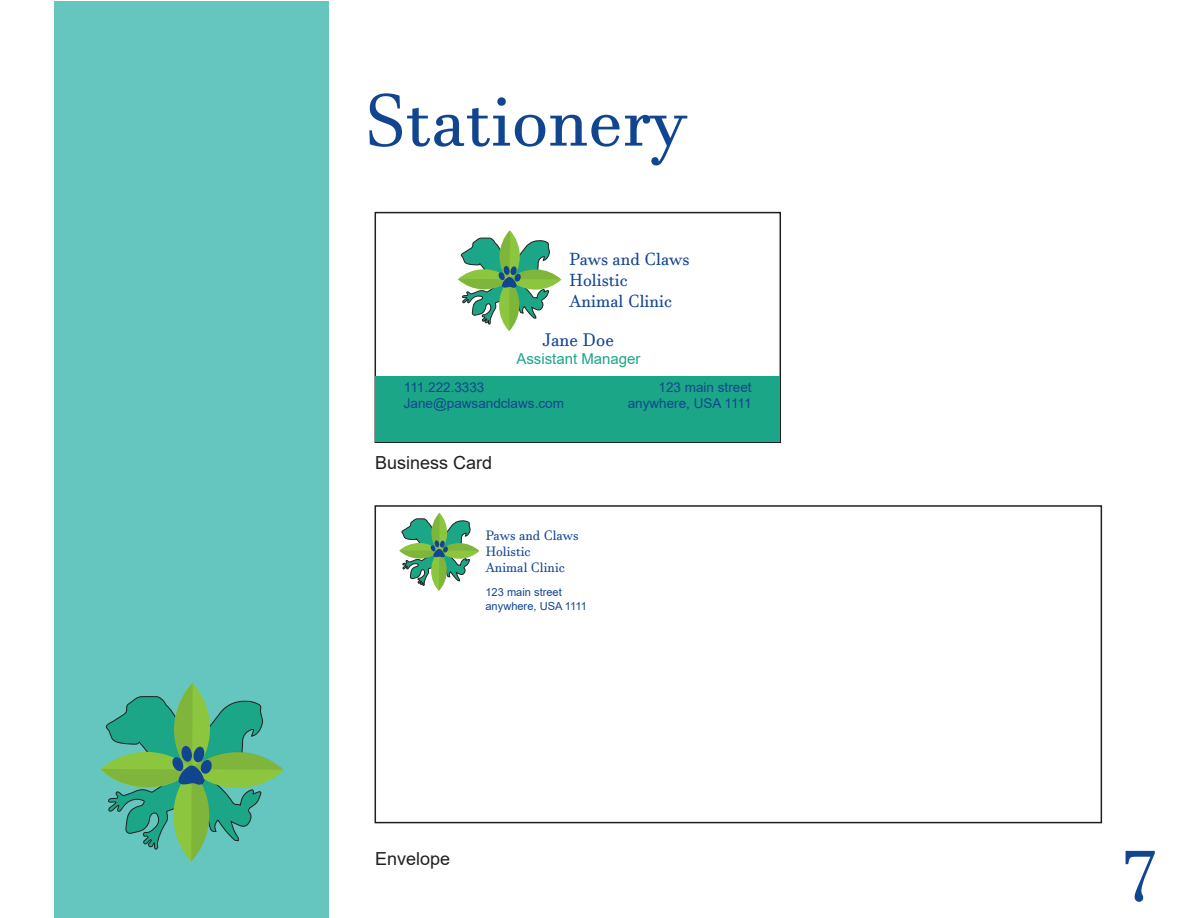
<style>
.page{position:relative;width:1188px;height:918px;background:#fff}
.page>*{position:absolute;margin:0;border:0;box-sizing:border-box;transform-origin:0 0}
.t1{font:72px "Javanese Text";color:#124590}
.t2{font:18px "Arial";color:#231f20}
.t3{font:18px "Javanese Text";color:#124590}
.t4{font:17.25px/20.9px "Javanese Text";color:#124590}
.t5{font:15px "Arial";color:#1ba687}
.t6{font:13.5px/16.2px "Arial";color:#124590}
.t7{font:13.35px/16px "Javanese Text";color:#124590}
.t8{font:11.1px/13.4px "Arial";color:#124590}
</style>
<div class="page">
<div style="left:54px;top:1px;width:275px;height:917px;background:#65c6bf"></div>
<svg style="left:100px;top:683px;width:184px;height:179px"></svg>
<div style="left:375px;top:212px;width:406px;height:231px;background:#fff;border:2px solid #231f20"></div>
<div style="left:375px;top:505px;width:727px;height:318px;border:2px solid #231f20"></div>
<div style="left:375px;top:377px;width:405px;height:65px;background:#1ba687"></div>
<svg style="left:458px;top:230px;width:103px;height:101px"></svg>
<svg style="left:399px;top:513px;width:80px;height:78px"></svg>
<h1 class="t1" style="left:366px;top:79px;width:322px">Stationery</h1>
<p class="t4" style="left:570px;top:249px;width:121px">Paws and Claws<br>Holistic<br>Animal Clinic</p>
<h2 class="t3" style="left:543px;top:329px;width:73px">Jane Doe</h2>
<p class="t5" style="left:516px;top:348px;width:126px">Assistant Manager</p>
<p class="t6" style="left:404px;top:379px;width:162px">111.222.3333<br>Jane@pawsandclaws.com</p>
<p class="t6" style="left:628px;top:379px;width:125px;text-align:right">123 main street anywhere, USA 1111</p>
<h2 class="t2" style="left:375px;top:450px;width:119px">Business Card</h2>
<p class="t7" style="left:486px;top:527px;width:94px">Paws and Claws<br>Holistic<br>Animal Clinic</p>
<p class="t8" style="left:485px;top:586px;width:103px">123 main street anywhere, USA 1111</p>
<h2 class="t2" style="left:375px;top:846px;width:77px">Envelope</h2>
<h1 class="t1" style="left:1122px;top:824px;width:38px">7</h1>
</div>
